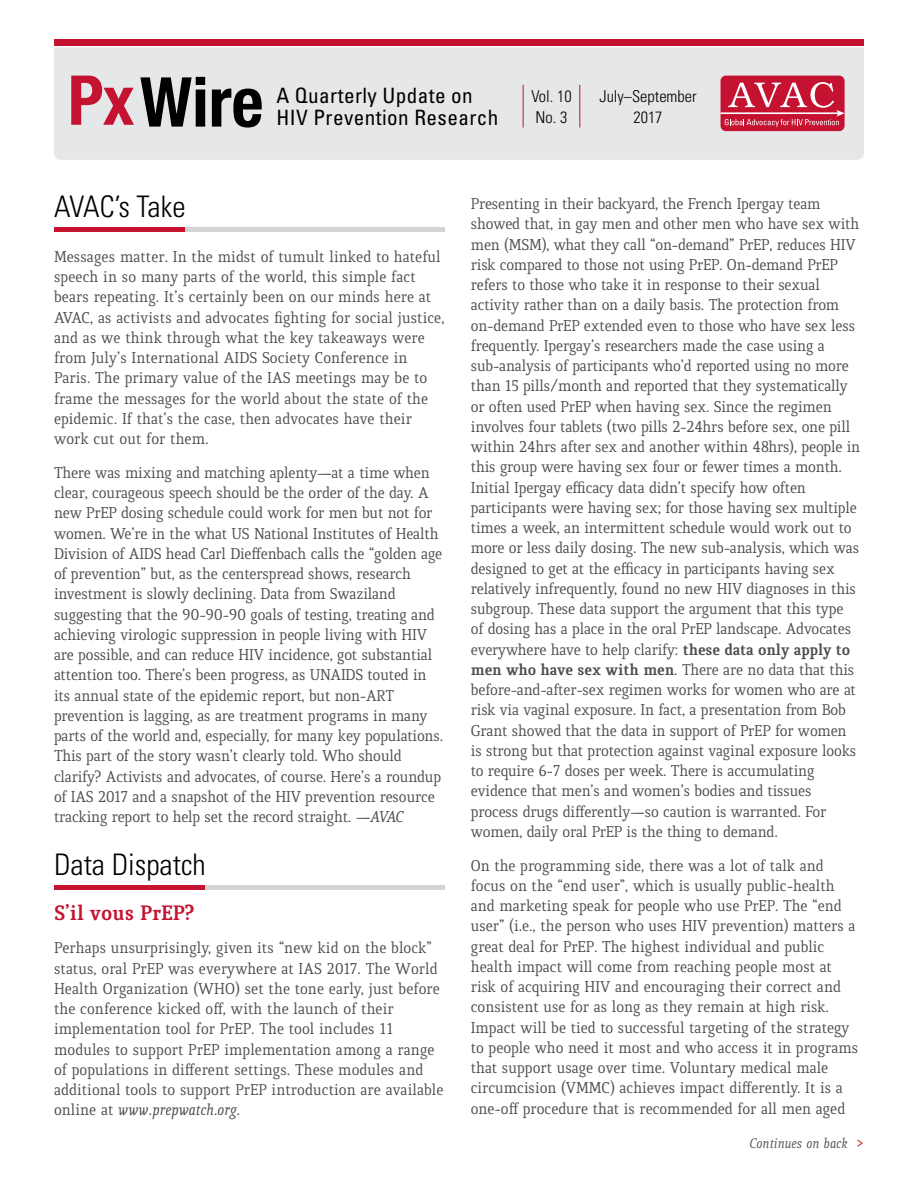
<style>
.page{position:relative;width:918px;height:1188px;background:#fff}
.page>*{position:absolute;margin:0;border:0;box-sizing:border-box;transform-origin:0 0}
.t1{font:300 condensed 29.7px "Univers";color:#000}
.t2{font:300 condensed 29.7px "Univers";letter-spacing:-.02em;color:#000}
.t3{font:700 22.5px "Quiroga Serif Pro";letter-spacing:-.01em;color:#c41230}
.t4{font:condensed 21.15px/23px "Univers";letter-spacing:.02em;color:#000}
.t5{font:16.8px/20.2px "Quiroga Serif Pro";letter-spacing:-.015em;color:#4d4d4f}
.t6{font:300 condensed 16.35px/21.3px "Univers";color:#000;text-align:center}
.t7{font:italic 15px "Quiroga Serif Pro";letter-spacing:-.005em;color:#58595b}
.s1{font-style:italic}
.s2{font-weight:700}
.s3{font-weight:700;font-style:normal;color:#cf4d4a}
</style>
<div class="page">
<hr style="left:54px;top:228px;width:391px;height:4px;background:#d1d3d4">
<hr style="left:54px;top:228px;width:130px;height:4px;background:#c41230">
<div style="left:54px;top:885px;width:391px;height:5px;background:#d1d3d4"></div>
<div style="left:54px;top:885px;width:151px;height:5px;background:#c41230"></div>
<div style="left:54px;top:47px;width:810px;height:113px;background:#e6e7e8"></div>
<div style="left:54px;top:39px;width:810px;height:6px;background:#c41230"></div>
<svg style="left:71px;top:76px;width:63px;height:49px;background:#d57e8d"></svg>
<svg style="left:140px;top:77px;width:65px;height:50px;background:#606161"></svg>
<svg style="left:212px;top:89px;width:50px;height:39px;background:#5d5d5d"></svg>
<div style="left:721px;top:76px;width:124px;height:55px;background:#c41230;border-radius:5px"></div>
<hr style="left:721px;top:112px;width:119px;height:2px;background:#fff">
<svg style="left:725px;top:82px;width:120px;height:45px"></svg>
<hr style="left:579px;top:85px;width:1px;height:43px;background:#c41230">
<hr style="left:523px;top:85px;width:1px;height:43px;background:#c41230">
<p class="t4" style="left:276px;top:83px;width:223px">A Quarterly Update on<br>HIV Prevention Research</p>
<p class="t6" style="left:599px;top:85px;width:99px">July–September<br>2017</p>
<p class="t6" style="left:531px;top:85px;width:42px;text-align:left">Vol. 10<br>No. 3</p>
<h1 class="t2" style="left:54px;top:189px;width:133px">AVAC’s Take</h1>
<p class="t5" style="left:54px;top:247px;width:392px">Messages matter. In the midst of tumult linked to hateful speech in so many parts of the world, this simple fact bears repeating. It’s certainly been on our minds here at AVAC, as activists and advocates fighting for social justice, and as we think through what the key takeaways were from July’s International AIDS Society Conference in Paris. The primary value of the IAS meetings may be to frame the messages for the world about the state of the epidemic. If that’s the case, then advocates have their work cut out for them.</p>
<p class="t5" style="left:54px;top:463px;width:391px">There was mixing and matching aplenty—at a time when clear, courageous speech should be the order of the day. A new PrEP dosing schedule could work for men but not for women. We’re in the what US National Institutes of Health Division of AIDS head Carl Dieffenbach calls the “golden age of prevention” but, as the centerspread shows, research investment is slowly declining. Data from Swaziland suggesting that the 90-90-90 goals of testing, treating and achieving virologic suppression in people living with HIV are possible, and can reduce HIV incidence, got substantial attention too. There’s been progress, as UNAIDS touted in its annual state of the epidemic report, but non-ART prevention is lagging, as are treatment programs in many parts of the world and, especially, for many key populations.<br>This part of the story wasn’t clearly told. Who should clarify? Activists and advocates, of course. Here’s a roundup of IAS 2017 and a snapshot of the HIV prevention resource tracking report to help set the record straight. —<span class="s1">AVAC</span></p>
<h1 class="t1" style="left:54px;top:847px;width:153px">Data Dispatch</h1>
<h2 class="t3" style="left:54px;top:898px;width:142px">S’il vous PrEP?</h2>
<p class="t5" style="left:54px;top:938px;width:391px">Perhaps unsurprisingly, given its “new kid on the block” status, oral PrEP was everywhere at IAS 2017. The World Health Organization (WHO) set the tone early, just before the conference kicked off, with the launch of their implementation tool for PrEP. The tool includes 11 modules to support PrEP implementation among a range of populations in different settings. These modules and additional tools to support PrEP introduction are available online at <span class="s1">www.prepwatch.org.</span></p>
<p class="t5" style="left:471px;top:194px;width:391px">Presenting in their backyard, the French Ipergay team showed that, in gay men and other men who have sex with men (MSM), what they call “on-demand” PrEP, reduces HIV risk compared to those not using PrEP. On-demand PrEP refers to those who take it in response to their sexual activity rather than on a daily basis. The protection from on-demand PrEP extended even to those who have sex less frequently. Ipergay’s researchers made the case using a sub-analysis of participants who’d reported using no more than 15 pills/month and reported that they systematically or often used PrEP when having sex. Since the regimen involves four tablets (two pills 2-24hrs before sex, one pill within 24hrs after sex and another within 48hrs), people in this group were having sex four or fewer times a month.<br>Initial Ipergay efficacy data didn’t specify how often participants were having sex; for those having sex multiple times a week, an intermittent schedule would work out to more or less daily dosing. The new sub-analysis, which was designed to get at the efficacy in participants having sex relatively infrequently, found no new HIV diagnoses in this subgroup. These data support the argument that this type of dosing has a place in the oral PrEP landscape. Advocates everywhere have to help clarify: <span class="s2">these data only apply to men who have sex with men</span>. There are no data that this before-and-after-sex regimen works for women who are at risk via vaginal exposure. In fact, a presentation from Bob Grant showed that the data in support of PrEP for women is strong but that protection against vaginal exposure looks to require 6-7 doses per week. There is accumulating evidence that men’s and women’s bodies and tissues process drugs differently—so caution is warranted. For women, daily oral PrEP is the thing to demand.</p>
<p class="t5" style="left:471px;top:855px;width:389px">On the programming side, there was a lot of talk and focus on the “end user”, which is usually public-health and marketing speak for people who use PrEP. The “end user” (i.e., the person who uses HIV prevention) matters a great deal for PrEP. The highest individual and public health impact will come from reaching people most at risk of acquiring HIV and encouraging their correct and consistent use for as long as they remain at high risk.<br>Impact will be tied to successful targeting of the strategy to people who need it most and who access it in programs that support usage over time. Voluntary medical male circumcision (VMMC) achieves impact differently. It is a one-off procedure that is recommended for all men aged</p>
<p class="t7" style="left:750px;top:1134px;width:116px">Continues on back <span class="s3">&gt;</span></p>
</div>
